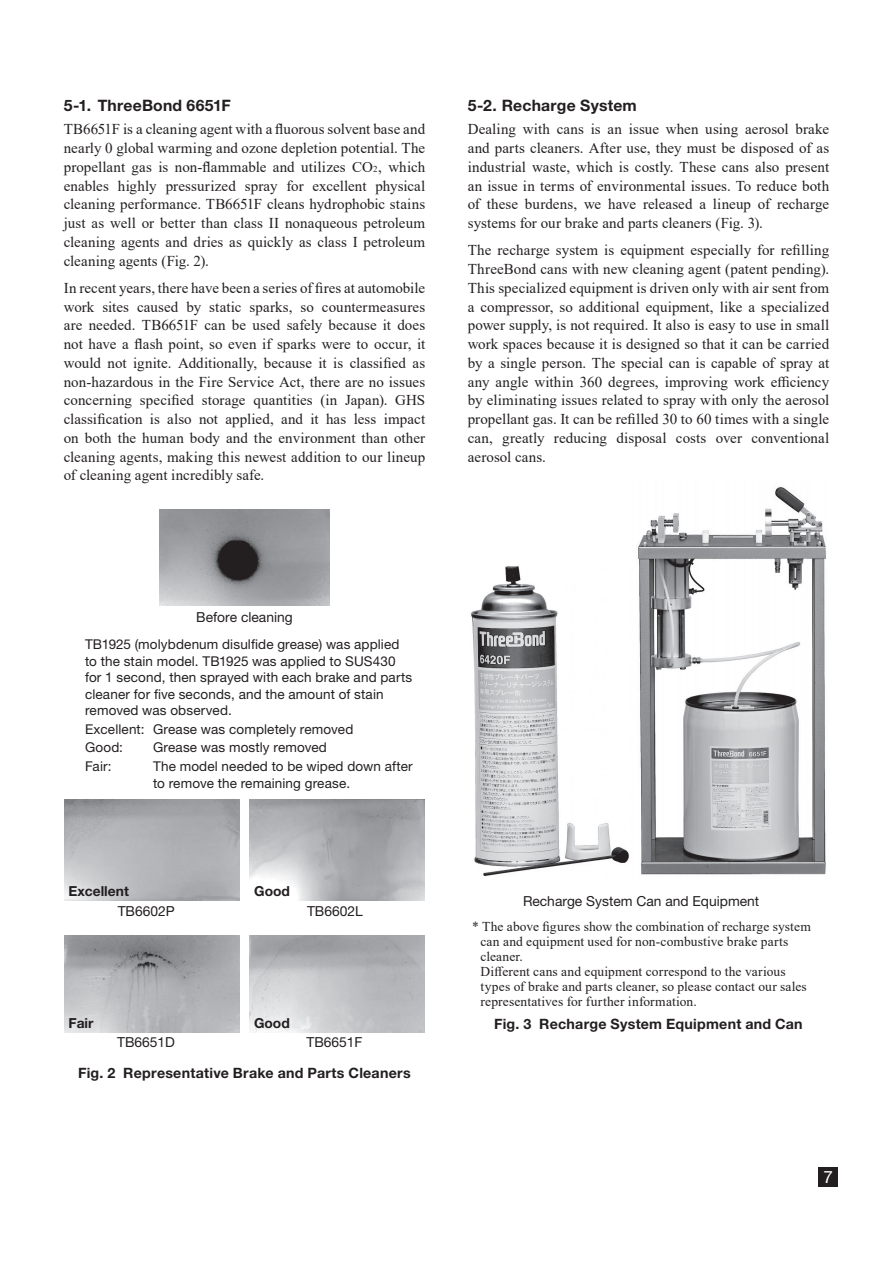
<style>
.page{position:relative;width:893px;height:1263px;background:#fff}
.page>*{position:absolute;margin:0;border:0;box-sizing:border-box;transform-origin:0 0}
.t1{font:16.95px "Helvetica Neue";color:#fff}
.Heading2{font:700 15.75px "Helvetica Neue";letter-spacing:.01em;color:#231f20}
.Body{font:15px/18.8px "Times New Roman";letter-spacing:.005em;color:#231f20;text-align:justify}
.Caption_1L{font:700 14.25px "Helvetica Neue";letter-spacing:.015em;color:#231f20}
.t2{font:13.8px "Helvetica Neue";color:#231f20}
.t3{font:700 13.8px/20.2px "Helvetica Neue";color:#231f20}
.Note_1_Ast{font:13.5px/15px "Times New Roman";letter-spacing:.01em;color:#231f20}
.Note_2{font:13.5px/16.5px "Helvetica Neue";letter-spacing:.01em;color:#231f20}
.Note_2_Test_piece{font:13.5px/16.5px "Helvetica Neue";letter-spacing:.01em;color:#231f20}
.s1{font-size:9px}
.s2{font-weight:400}
</style>
<div class="page">
<div style="left:818px;top:1167px;width:20px;height:19px;background:#231f20"></div>
<img style="left:160px;top:510px;width:169px;height:95px">
<img style="left:64px;top:935px;width:175px;height:97px">
<img style="left:250px;top:935px;width:175px;height:97px">
<img style="left:638px;top:487px;width:188px;height:388px">
<img style="left:471px;top:566px;width:158px;height:310px">
<p class="Heading2" style="left:64px;top:93px;width:169px">5-1. ThreeBond 6651F</p>
<p class="Body" style="left:64px;top:119px;width:363px">TB6651F is a cleaning agent with a fluorous solvent base and nearly 0 global warming and ozone depletion potential. The propellant gas is non-flammable and utilizes CO<span class="s1">2</span>, which enables highly pressurized spray for excellent physical cleaning performance. TB6651F cleans hydrophobic stains just as well or better than class II nonaqueous petroleum cleaning agents and dries as quickly as class I petroleum cleaning agents (Fig. 2).</p>
<p class="Body" style="left:64px;top:278px;width:363px">In recent years, there have been a series of fires at automobile work sites caused by static sparks, so countermeasures are needed. TB6651F can be used safely because it does not have a flash point, so even if sparks were to occur, it would not ignite. Additionally, because it is classified as non-hazardous in the Fire Service Act, there are no issues concerning specified storage quantities (in Japan). GHS classification is also not applied, and it has less impact on both the human body and the environment than other cleaning agents, making this newest addition to our lineup of cleaning agent incredibly safe.</p>
<p class="Heading2" style="left:468px;top:93px;width:171px">5-2. Recharge System</p>
<p class="Body" style="left:468px;top:119px;width:363px">Dealing with cans is an issue when using aerosol brake and parts cleaners. After use, they must be disposed of as industrial waste, which is costly. These cans also present an issue in terms of environmental issues. To reduce both of these burdens, we have released a lineup of recharge systems for our brake and parts cleaners (Fig. 3).</p>
<p class="Body" style="left:468px;top:240px;width:363px">The recharge system is equipment especially for refilling ThreeBond cans with new cleaning agent (patent pending).<br>This specialized equipment is driven only with air sent from a compressor, so additional equipment, like a specialized power supply, is not required. It also is easy to use in small work spaces because it is designed so that it can be carried by a single person. The special can is capable of spray at any angle within 360 degrees, improving work efficiency by eliminating issues related to spray with only the aerosol propellant gas. It can be refilled 30 to 60 times with a single can, greatly reducing disposal costs over conventional aerosol cans.</p>
<p class="t2" style="left:196px;top:607px;width:98px">Before cleaning</p>
<p class="Note_2" style="left:85px;top:637px;width:329px">TB1925 (molybdenum disulfide grease) was applied to the stain model. TB1925 was applied to SUS430 for 1 second, then sprayed with each brake and parts cleaner for five seconds, and the amount of stain removed was observed.</p>
<p class="Note_2_Test_piece" style="left:85px;top:721px;width:270px">Excellent: Grease was completely removed</p>
<p class="Note_2_Test_piece" style="left:85px;top:740px;width:39px">Good:</p>
<p class="Note_2_Test_piece" style="left:153px;top:740px;width:175px">Grease was mostly removed</p>
<p class="Note_2_Test_piece" style="left:85px;top:759px;width:28px">Fair:</p>
<p class="Note_2_Test_piece" style="left:153px;top:759px;width:261px">The model needed to be wiped down after to remove the remaining grease.</p>
<p class="t3" style="left:118px;top:881px;width:59px;text-indent:-49px">Excellent<br><span class="s2">TB6602P</span></p>
<p class="t3" style="left:254px;top:881px;width:37px">Good</p>
<p class="t2" style="left:307px;top:901px;width:57px">TB6602L</p>
<p class="t3" style="left:69px;top:1013px;width:27px">Fair</p>
<p class="t3" style="left:254px;top:1013px;width:37px">Good</p>
<p class="t2" style="left:306px;top:1032px;width:58px">TB6651F</p>
<p class="Caption_1L" style="left:78px;top:1062px;width:334px">Fig. 2 Representative Brake and Parts Cleaners</p>
<p class="t2" style="left:117px;top:1032px;width:59px">TB6651D</p>
<p class="t2" style="left:523px;top:891px;width:238px">Recharge System Can and Equipment</p>
<p class="Note_1_Ast" style="left:480px;top:919px;width:332px;text-indent:-9px">* The above figures show the combination of recharge system can and equipment used for non-combustive brake parts cleaner.<br>Different cans and equipment correspond to the various types of brake and parts cleaner, so please contact our sales representatives for further information.</p>
<p class="Caption_1L" style="left:494px;top:1012px;width:310px">Fig. 3 Recharge System Equipment and Can</p>
<p class="t1" style="left:823px;top:1164px;width:11px">7</p>
</div>
